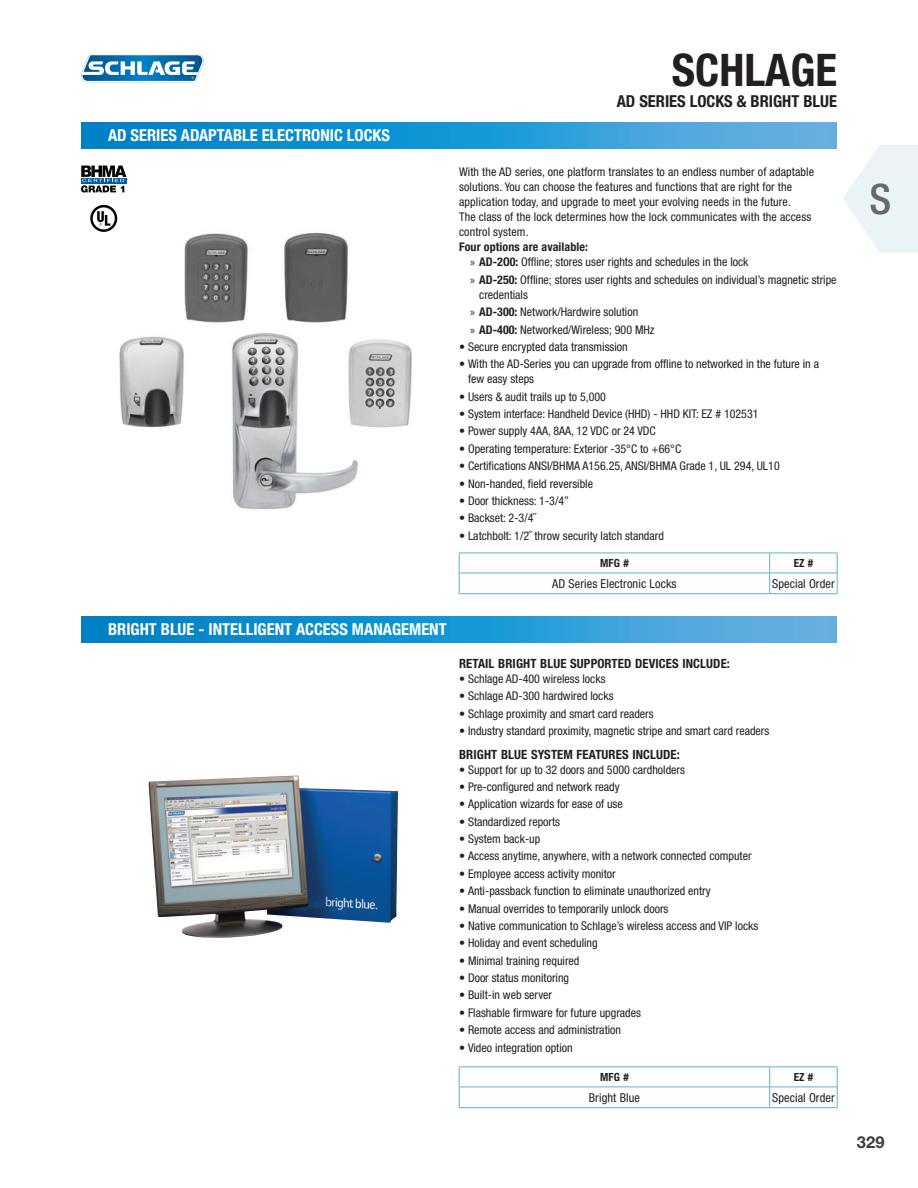
<style>
.page{position:relative;width:918px;height:1188px;background:#fff}
.page>*{position:absolute;margin:0;border:0;box-sizing:border-box;transform-origin:0 0}
.t1{font:700 condensed 45px "Helvetica Neue LT Std";color:#231f20}
.t2{font:500 condensed 42px "Helvetica Neue LT Std";color:#69696c}
.t3{font:700 condensed 16.5px "Helvetica Neue LT Std";color:#fff}
.t4{font:700 condensed 16.5px "Helvetica Neue LT Std";color:#231f20}
.t5{font:700 16.5px "Helvetica Neue LT Std";color:#3e3e3f}
.t6{font:700 condensed 12.75px "Helvetica Neue LT Std";letter-spacing:.01em;color:#231f20}
.t7{font:condensed 12.3px "Helvetica Neue LT Std";letter-spacing:.01em;color:#231f20}
.t8{font:condensed 12px/15px "Helvetica Neue LT Std";color:#231f20}
.t9{font:700 condensed 11.25px "Helvetica Neue LT Std";color:#231f20}
.s1{font-weight:700}
.s2{font-family:"Myriad Pro";font-stretch:normal}
</style>
<div class="page">
<svg style="left:81px;top:54px;width:123px;height:28px"></svg>
<svg style="left:81px;top:122px;width:756px;height:13px;background:#2598d4"></svg>
<hr style="left:459px;top:1087px;width:311px;height:1px;background:#5fb0cc">
<hr style="left:770px;top:1087px;width:67px;height:1px;background:#5fb0cc">
<svg style="left:769px;top:1068px;width:1px;height:39px"></svg>
<hr style="left:459px;top:1067px;width:311px;height:1px;background:#5fb0cc">
<hr style="left:770px;top:1067px;width:67px;height:1px;background:#5fb0cc">
<svg style="left:459px;top:1067px;width:1px;height:40px"></svg>
<svg style="left:837px;top:1067px;width:1px;height:41px"></svg>
<hr style="left:459px;top:1107px;width:311px;height:1px;background:#5fb0cc">
<hr style="left:770px;top:1107px;width:67px;height:1px;background:#5fb0cc">
<img style="left:81px;top:135px;width:837px;height:803px">
<h3 class="t3" style="left:108px;top:125px;width:274px">AD SERIES ADAPTABLE ELECTRONIC LOCKS</h3>
<h1 class="t1" style="left:672px;top:43px;width:167px">SCHLAGE</h1>
<h3 class="t4" style="left:617px;top:91px;width:222px">AD SERIES LOCKS &amp; BRIGHT BLUE</h3>
<p class="t8" style="left:459px;top:165px;width:357px">With the AD series, one platform translates to an endless number of adaptable solutions. You can choose the features and functions that are right for the application today, and upgrade to meet your evolving needs in the future.<br>The class of the lock determines how the lock communicates with the access control system.</p>
<p class="t8" style="left:470px;top:240px;width:280px;text-indent:-11px"><span class="s1">FOUR OPTIONS ARE AVAILABLE:<br></span><span class="s2">»</span> <span class="s1">AD-2O0:</span> Offline; stores user rights and schedules in the lock</p>
<p class="t8" style="left:479px;top:272px;width:359px;text-indent:-9px"><span class="s2">»</span> <span class="s1">AD-250:</span> Offline; stores user rights and schedules on individual’s magnetic stripe credentials</p>
<p class="t8" style="left:470px;top:303px;width:186px;line-height:17.4px"><span class="s2">»</span> <span class="s1">AD-300:</span> Network/Hardwire solution<br><span class="s2">»</span> <span class="s1">AD-400:</span> Networked/Wireless; 900 MHz</p>
<p class="t8" style="left:459px;top:339px;width:170px">• Secure encrypted data transmission</p>
<p class="t8" style="left:468px;top:357px;width:353px;text-indent:-9px">• With the AD-Series you can upgrade from offline to networked in the future in a few easy steps</p>
<p class="t8" style="left:459px;top:389px;width:149px">• Users &amp; audit trails up to 5,000</p>
<p class="t8" style="left:459px;top:406px;width:301px">• System interface: Handheld Device (HHD) - HHD KIT: EZ # 102531</p>
<p class="t8" style="left:459px;top:424px;width:198px">• Power supply 4AA, 8AA, 12 VDC or 24 VDC</p>
<p class="t8" style="left:459px;top:441px;width:224px">• Operating temperature: Exterior -35°C to +66°C</p>
<p class="t8" style="left:459px;top:458px;width:322px">• Certifications ANSI/BHMA A156.25, ANSI/BHMA Grade 1, UL 294, UL10</p>
<p class="t8" style="left:459px;top:476px;width:136px">• Non-handed, field reversible</p>
<p class="t8" style="left:459px;top:493px;width:112px">• Door thickness: 1-3/4”</p>
<p class="t8" style="left:459px;top:511px;width:78px">• Backset: 2-3/4˝</p>
<p class="t8" style="left:459px;top:528px;width:206px">• Latchbolt: 1/2˝ throw security latch standard</p>
<p class="t9" style="left:600px;top:556px;width:30px">MFG #</p>
<p class="t9" style="left:794px;top:556px;width:21px">EZ #</p>
<p class="t7" style="left:552px;top:576px;width:126px">AD Series Electronic Locks</p>
<p class="t7" style="left:772px;top:576px;width:64px">Special Order</p>
<h3 class="t3" style="left:108px;top:619px;width:340px">BRIGHT BLUE - INTELLIGENT ACCESS MANAGEMENT</h3>
<p class="t6" style="left:459px;top:656px;width:273px">RETAIL BRIGHT BLUE SUPPORTED DEVICES INCLUDE:</p>
<p class="t8" style="left:459px;top:671px;width:148px">• Schlage AD-400 wireless locks</p>
<p class="t8" style="left:459px;top:689px;width:156px">• Schlage AD-300 hardwired locks</p>
<p class="t8" style="left:459px;top:706px;width:196px">• Schlage proximity and smart card readers</p>
<p class="t8" style="left:459px;top:723px;width:312px">• Industry standard proximity, magnetic stripe and smart card readers</p>
<p class="t6" style="left:459px;top:746px;width:222px">BRIGHT BLUE SYSTEM FEATURES INCLUDE:</p>
<p class="t8" style="left:459px;top:762px;width:228px">• Support for up to 32 doors and 5000 cardholders</p>
<p class="t8" style="left:459px;top:779px;width:162px">• Pre-configured and network ready</p>
<p class="t8" style="left:459px;top:796px;width:165px">• Application wizards for ease of use</p>
<p class="t8" style="left:459px;top:814px;width:103px">• Standardized reports</p>
<p class="t8" style="left:459px;top:831px;width:83px">• System back-up</p>
<p class="t8" style="left:459px;top:849px;width:294px">• Access anytime, anywhere, with a network connected computer</p>
<p class="t8" style="left:459px;top:866px;width:158px">• Employee access activity monitor</p>
<p class="t8" style="left:459px;top:883px;width:253px">• Anti-passback function to eliminate unauthorized entry</p>
<p class="t8" style="left:459px;top:901px;width:211px">• Manual overrides to temporarily unlock doors</p>
<p class="t8" style="left:459px;top:918px;width:301px">• Native communication to Schlage’s wireless access and VIP locks</p>
<p class="t8" style="left:459px;top:935px;width:140px">• Holiday and event scheduling</p>
<p class="t8" style="left:459px;top:953px;width:122px">• Minimal training required</p>
<p class="t8" style="left:459px;top:970px;width:112px">• Door status monitoring</p>
<p class="t8" style="left:459px;top:988px;width:95px">• Built-in web server</p>
<p class="t8" style="left:459px;top:1005px;width:183px">• Flashable firmware for future upgrades</p>
<p class="t8" style="left:459px;top:1022px;width:164px">• Remote access and administration</p>
<p class="t8" style="left:459px;top:1040px;width:115px">• Video integration option</p>
<p class="t9" style="left:600px;top:1070px;width:30px">MFG #</p>
<p class="t9" style="left:794px;top:1070px;width:21px">EZ #</p>
<p class="t7" style="left:589px;top:1090px;width:53px">Bright Blue</p>
<p class="t7" style="left:772px;top:1090px;width:64px">Special Order</p>
<h2 class="t2" style="left:869px;top:175px;width:23px">S</h2>
<h3 class="t5" style="left:857px;top:1132px;width:29px">329</h3>
</div>
